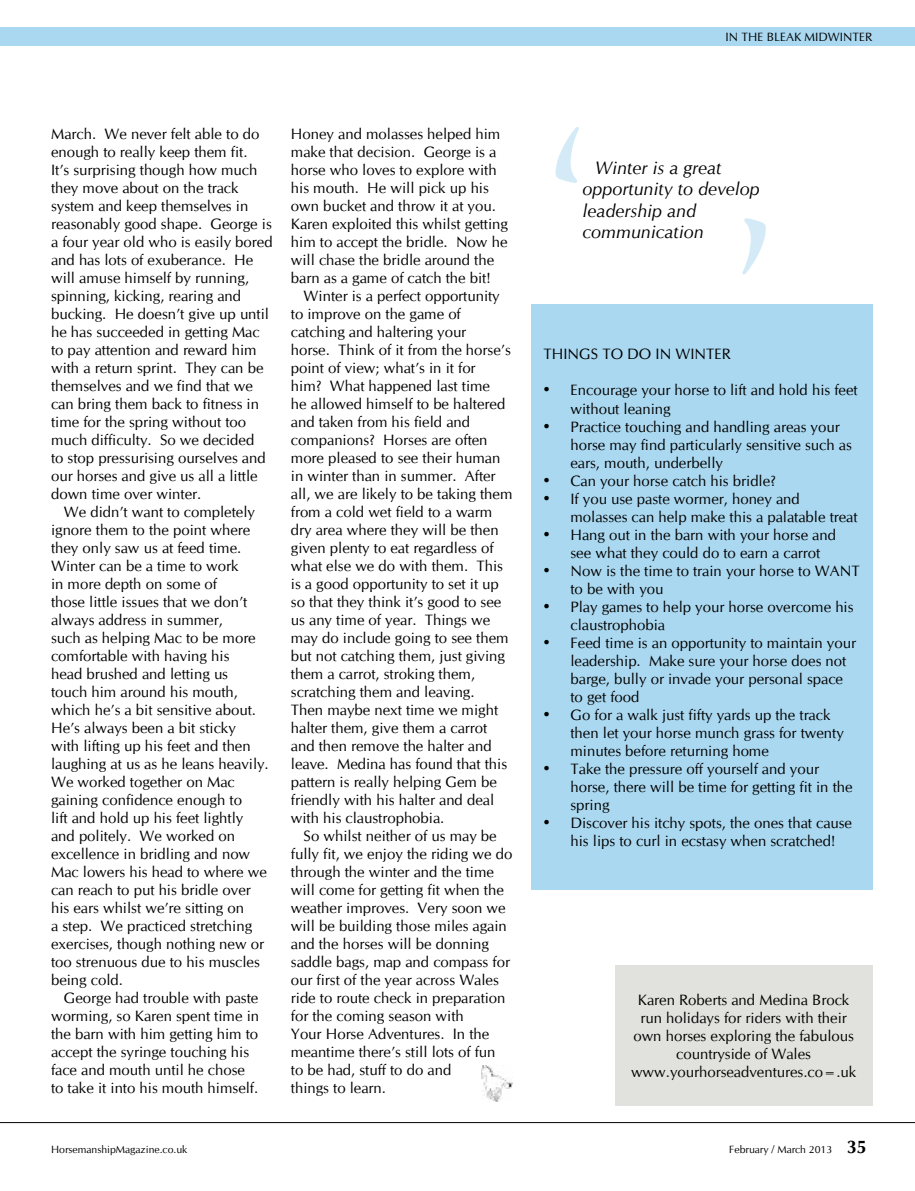
<style>
.page{position:relative;width:915px;height:1191px;background:#fff}
.page>*{position:absolute;margin:0;border:0;box-sizing:border-box;transform-origin:0 0}
.t1{font:225px "Trajan Pro";color:#aad8f0}
.t2{font:italic 18px/21.6px "CG Omega";color:#000}
.t3{font:15px/18px "CG Omega";color:#000}
.t4{font:12px "CG Omega";color:#000}
.t5{font:10.5px "CG Omega";color:#000}
.s1{font-family:"Times New Roman";font-size:18px}
.s2{font-weight:700;font-size:18px}
</style>
<div class="page">
<hr style="left:0;top:1122px;width:914px;height:1px;background:#000">
<div style="left:0;top:27px;width:914px;height:18px;background:#aad8f0"></div>
<div style="left:530px;top:304px;width:342px;height:586px;background:#aad8f0"></div>
<img style="left:481px;top:1065px;width:31px;height:36px">
<div style="left:614px;top:965px;width:258px;height:141px;background:#e1e2dd"></div>
<p class="t4" style="left:725px;top:30px;width:148px">IN THE BLEAK MIDWINTER</p>
<p class="t3" style="left:51px;top:125px;width:223px">March. We never felt able to do enough to really keep them fit.<br>It’s surprising though how much they move about on the track system and keep themselves in reasonably good shape. George is a four year old who is easily bored and has lots of exuberance. He will amuse himself by running, spinning, kicking, rearing and bucking. He doesn’t give up until he has succeeded in getting Mac to pay attention and reward him with a return sprint. They can be themselves and we find that we can bring them back to fitness in time for the spring without too much difficulty. So we decided<br>to stop pressurising ourselves and our horses and give us all a little down time over winter.</p>
<p class="t3" style="left:51px;top:503px;width:219px;text-indent:13px">We didn’t want to completely ignore them to the point where they only saw us at feed time.<br>Winter can be a time to work<br>in more depth on some of<br>those little issues that we don’t always address in summer,<br>such as helping Mac to be more comfortable with having his<br>head brushed and letting us<br>touch him around his mouth, which he’s a bit sensitive about.<br>He’s always been a bit sticky<br>with lifting up his feet and then laughing at us as he leans heavily.<br>We worked together on Mac gaining confidence enough to<br>lift and hold up his feet lightly and politely. We worked on excellence in bridling and now<br>Mac lowers his head to where we can reach to put his bridle over his ears whilst we’re sitting on<br>a step. We practiced stretching exercises, though nothing new or too strenuous due to his muscles being cold.</p>
<p class="t3" style="left:51px;top:989px;width:209px;text-indent:13px">George had trouble with paste worming, so Karen spent time in the barn with him getting him to accept the syringe touching his face and mouth until he chose to take it into his mouth himself.</p>
<p class="t3" style="left:291px;top:125px;width:218px">Honey and molasses helped him make that decision. George is a horse who loves to explore with his mouth. He will pick up his own bucket and throw it at you.<br>Karen exploited this whilst getting him to accept the bridle. Now he will chase the bridle around the barn as a game of catch the bit!</p>
<p class="t3" style="left:291px;top:287px;width:223px;text-indent:13px">Winter is a perfect opportunity to improve on the game of catching and haltering your<br>horse. Think of it from the horse’s point of view; what’s in it for<br>him? What happened last time<br>he allowed himself to be haltered and taken from his field and companions? Horses are often more pleased to see their human in winter than in summer. After all, we are likely to be taking them from a cold wet field to a warm dry area where they will be then given plenty to eat regardless of what else we do with them. This is a good opportunity to set it up so that they think it’s good to see us any time of year. Things we may do include going to see them but not catching them, just giving them a carrot, stroking them, scratching them and leaving.<br>Then maybe next time we might halter them, give them a carrot and then remove the halter and leave. Medina has found that this pattern is really helping Gem be friendly with his halter and deal with his claustrophobia.</p>
<p class="t3" style="left:291px;top:827px;width:223px;text-indent:13px">So whilst neither of us may be fully fit, we enjoy the riding we do through the winter and the time will come for getting fit when the weather improves. Very soon we will be building those miles again and the horses will be donning saddle bags, map and compass for our first of the year across Wales ride to route check in preparation for the coming season with<br>Your Horse Adventures. In the meantime there’s still lots of fun<br>to be had, stuff to do and<br>things to learn.</p>
<h1 class="t1" style="left:544px;top:87px;width:46px">‘</h1>
<p class="t2" style="left:582px;top:157px;width:179px;text-indent:13px">Winter is a great opportunity to develop leadership and communication</p>
<h1 class="t1" style="left:776px;top:314px;width:46px;rotate:-180deg">‘</h1>
<p class="t3" style="left:543px;top:345px;width:189px">THINGS TO DO IN WINTER</p>
<p class="t3" style="left:570px;top:381px;width:288px;text-indent:-27px"><span class="s1">•</span> Encourage your horse to lift and hold his feet without leaning</p>
<p class="t3" style="left:570px;top:417px;width:283px;text-indent:-27px"><span class="s1">•</span> Practice touching and handling areas your horse may find particularly sensitive such as ears, mouth, underbelly</p>
<p class="t3" style="left:543px;top:471px;width:234px"><span class="s1">•</span> Can your horse catch his bridle?</p>
<p class="t3" style="left:570px;top:489px;width:288px;text-indent:-27px"><span class="s1">•</span> If you use paste wormer, honey and molasses can help make this a palatable treat</p>
<p class="t3" style="left:570px;top:525px;width:267px;text-indent:-27px"><span class="s1">•</span> Hang out in the barn with your horse and see what they could do to earn a carrot</p>
<p class="t3" style="left:570px;top:561px;width:290px;text-indent:-27px"><span class="s1">•</span> Now is the time to train your horse to WANT to be with you</p>
<p class="t3" style="left:570px;top:597px;width:284px;text-indent:-27px"><span class="s1">•</span> Play games to help your horse overcome his claustrophobia</p>
<p class="t3" style="left:570px;top:633px;width:287px;text-indent:-27px"><span class="s1">•</span> Feed time is an opportunity to maintain your leadership. Make sure your horse does not barge, bully or invade your personal space to get food</p>
<p class="t3" style="left:570px;top:705px;width:275px;text-indent:-27px"><span class="s1">•</span> Go for a walk just fifty yards up the track then let your horse munch grass for twenty minutes before returning home</p>
<p class="t3" style="left:570px;top:759px;width:283px;text-indent:-27px"><span class="s1">•</span> Take the pressure off yourself and your horse, there will be time for getting fit in the spring</p>
<p class="t3" style="left:570px;top:813px;width:283px;text-indent:-27px"><span class="s1">•</span> Discover his itchy spots, the ones that cause his lips to curl in ecstasy when scratched!</p>
<p class="t3" style="left:630px;top:991px;width:227px;text-align:center">Karen Roberts and Medina Brock run holidays for riders with their own horses exploring the fabulous countryside of Wales www.yourhorseadventures.co=.uk</p>
<p class="t5" style="left:51px;top:1142px;width:138px">HorsemanshipMagazine.co.uk</p>
<p class="t5" style="left:729px;top:1143px;width:139px">February / March 2013 <span class="s2">35</span></p>
</div>
